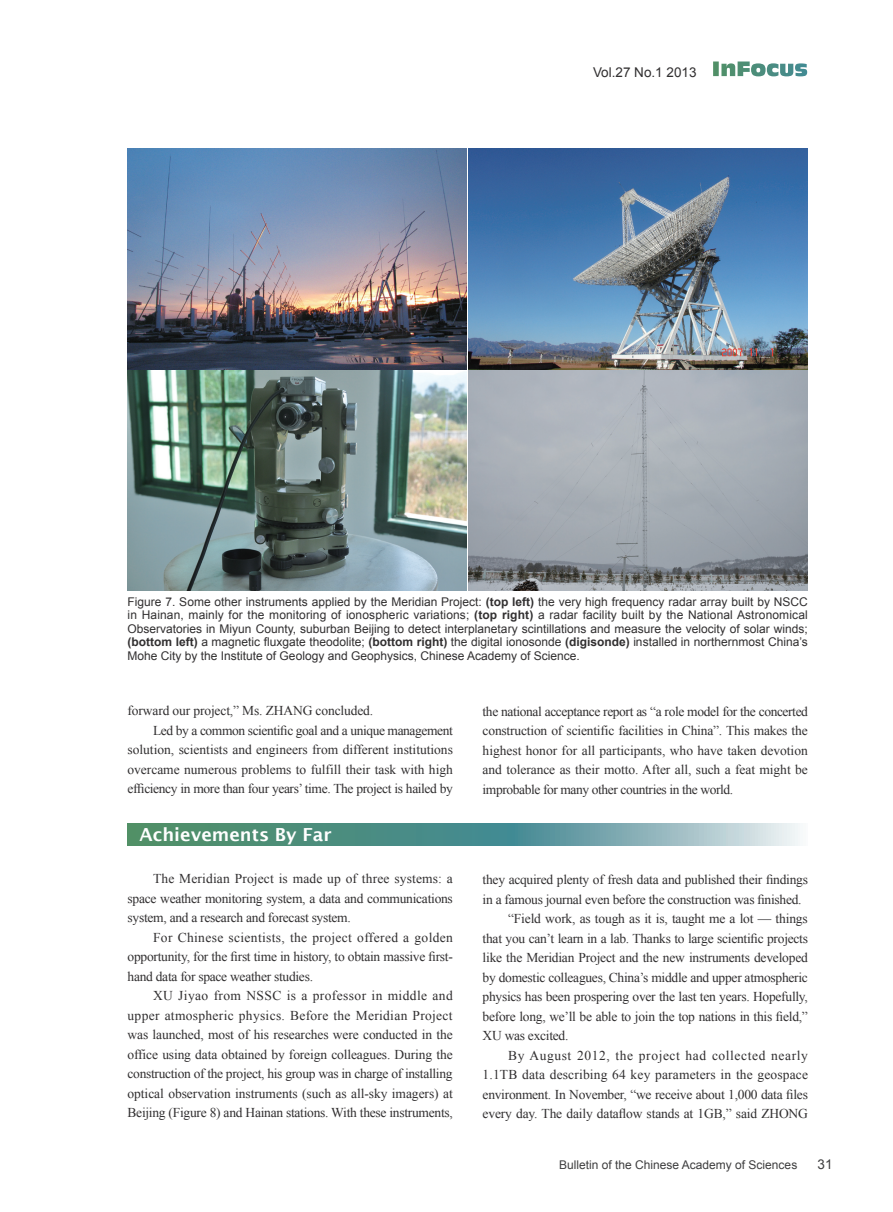
<style>
.page{position:relative;width:893px;height:1212px;background:#fff}
.page>*{position:absolute;margin:0;border:0;box-sizing:border-box;transform-origin:0 0}
.小标题1{font:600 18px "Lucida Sans";color:#fff}
.正文{font:13.5px/19.5px "Times New Roman";letter-spacing:-.02em;color:#312f30;text-align:justify}
.t1{font:13.5px "Arial";color:#312f30}
.t2{font:13.5px "Arial";color:#3e3e3f}
.图片说明{font:12px/13.5px "Arial";color:#312f30;text-align:justify}
.t3{font:12px "Arial";color:#3e3e3f}
.s1{font-family:"Antique Olive Compact";font-size:19.5px;color:#fff}
.s2{font-weight:700}
</style>
<div class="page">
<svg style="left:128px;top:824px;width:672px;height:22px;background:#6ba099"></svg>
<img style="left:128px;top:149px;width:339px;height:442px">
<img style="left:469px;top:149px;width:338px;height:220px">
<img style="left:469px;top:371px;width:339px;height:220px">
<p class="t1" style="left:593px;top:63px;width:216px">Vol.27 No.1 2013 <span class="s1">InFocus</span></p>
<p class="图片说明" style="left:128px;top:595px;width:682px">Figure 7. Some other instruments applied by the Meridian Project: <span class="s2">(top left)</span> the very high frequency radar array built by NSCC in Hainan, mainly for the monitoring of ionospheric variations; <span class="s2">(top right)</span> a radar facility built by the National Astronomical Observatories in Miyun County, suburban Beijing to detect interplanetary scintillations and measure the velocity of solar winds; <span class="s2">(bottom left)</span> a magnetic fluxgate theodolite; <span class="s2">(bottom right)</span> the digital ionosonde <span class="s2">(digisonde)</span> installed in northernmost China’s Mohe City by the Institute of Geology and Geophysics, Chinese Academy of Science.</p>
<p class="正文" style="left:128px;top:700px;width:247px">forward our project,” Ms. ZHANG concluded.</p>
<p class="正文" style="left:128px;top:720px;width:327px;text-indent:26px">Led by a common scientific goal and a unique management solution, scientists and engineers from different institutions overcame numerous problems to fulfill their task with high efficiency in more than four years’ time. The project is hailed by</p>
<p class="小标题1" style="left:140px;top:824px;width:193px">Achievements By Far</p>
<p class="正文" style="left:128px;top:868px;width:327px;text-indent:26px">The Meridian Project is made up of three systems: a space weather monitoring system, a data and communications system, and a research and forecast system.</p>
<p class="正文" style="left:128px;top:927px;width:327px;text-indent:26px">For Chinese scientists, the project offered a golden opportunity, for the first time in history, to obtain massive first&shy;hand data for space weather studies.</p>
<p class="正文" style="left:128px;top:985px;width:327px;text-indent:26px">XU Jiyao from NSSC is a professor in middle and upper atmospheric physics. Before the Meridian Project was launched, most of his researches were conducted in the office using data obtained by foreign colleagues. During the construction of the project, his group was in charge of installing optical observation instruments (such as all-sky imagers) at Beijing (Figure 8) and Hainan stations. With these instruments,</p>
<p class="正文" style="left:483px;top:701px;width:327px">the national acceptance report as “a role model for the concerted construction of scientific facilities in China”. This makes the highest honor for all participants, who have taken devotion and tolerance as their motto. After all, such a feat might be improbable for many other countries in the world.</p>
<p class="正文" style="left:483px;top:869px;width:327px">they acquired plenty of fresh data and published their findings in a famous journal even before the construction was finished.</p>
<p class="正文" style="left:483px;top:908px;width:327px;text-indent:26px">“Field work, as tough as it is, taught me a lot — things that you can’t learn in a lab. Thanks to large scientific projects like the Meridian Project and the new instruments developed by domestic colleagues, China’s middle and upper atmospheric physics has been prospering over the last ten years. Hopefully, before long, we’ll be able to join the top nations in this field,” XU was excited.</p>
<p class="正文" style="left:483px;top:1045px;width:327px;text-indent:26px">By August 2012, the project had collected nearly 1.1TB data describing 64 key parameters in the geospace environment. In November, “we receive about 1,000 data files every day. The daily dataflow stands at 1GB,” said ZHONG</p>
<p class="t3" style="left:559px;top:1157px;width:240px">Bulletin of the Chinese Academy of Sciences</p>
<p class="t2" style="left:817px;top:1156px;width:17px">31</p>
</div>
